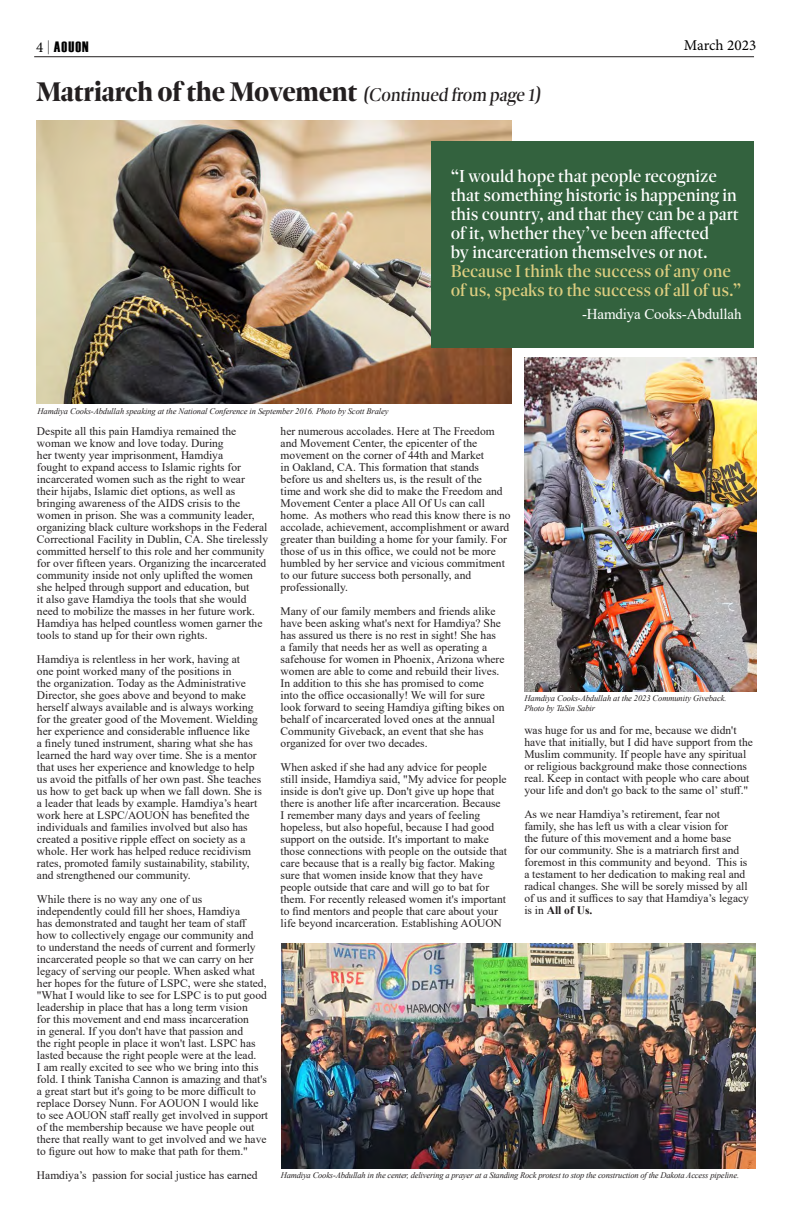
<style>
.page{position:relative;width:792px;height:1224px;background:#fff}
.page>*{position:absolute;margin:0;border:0;box-sizing:border-box;transform-origin:0 0}
.t1{font:700 28px "Dejanire Headline";letter-spacing:-.01em;color:#231f20;scale:.96 1}
.t2{font:18px/19px "Dejanire Headline";color:#fff}
.t3{font:15px "Times New Roman";letter-spacing:-.01em;color:#fff}
.t4{font:15px "Minion Variable Concept";color:#000}
.t5{font:15px "Haettenschweiler";letter-spacing:.075em;color:#000}
.t6{font:11.5px/12px "Times New Roman";color:#231f20}
.t7{font:italic 8.5px/10px "Times New Roman";letter-spacing:-.01em;color:#231f20}
.s1{font-family:"Minion Variable Concept"}
.s2{font-family:"Graphik";font-weight:200}
.s3{font-weight:400;font-size:19px}
.s4{color:#dece80}
.s5{font-weight:700}
</style>
<div class="page">
<hr style="left:34px;top:57px;width:720px;height:1px;background:#231f20">
<img style="left:36px;top:120px;width:476px;height:284px">
<div style="left:431px;top:141px;width:323px;height:206px;background:#33623e"></div>
<img style="left:524px;top:358px;width:232px;height:333px">
<img style="left:281px;top:943px;width:474px;height:225px">
<h3 class="t5" style="left:36px;top:37px;width:54px"><span class="s1">4</span> <span class="s2">|</span> AOUON</h3>
<h3 class="t4" style="left:684px;top:35px;width:74px">March 2023</h3>
<p class="t1" style="left:36px;top:74px;width:531px">Matriarch of the Movement <span class="s3">(Continued from page 1)</span></p>
<p class="t7" style="left:38px;top:406px;width:353px">Hamdiya Cooks-Abdullah speaking at the National Conference in September 2016. Photo by Scott Braley</p>
<p class="t2" style="left:451px;top:166px;width:292px">“I would hope that people recognize that something historic is happening in this country, and that they can be a part of it, whether they’ve been affected<br>by incarceration themselves or not.<br><span class="s4">Because I think the success of any one of us, speaks to the success of all of us.”</span></p>
<p class="t3" style="left:582px;top:303px;width:161px">-Hamdiya Cooks-Abdullah</p>
<p class="t6" style="left:37px;top:425px;width:233px">Despite all this pain Hamdiya remained the woman we know and love today. During<br>her twenty year imprisonment, Hamdiya<br>fought to expand access to Islamic rights for incarcerated women such as the right to wear their hijabs, Islamic diet options, as well as bringing awareness of the AIDS crisis to the women in prison. She was a community leader, organizing black culture workshops in the Federal Correctional Facility in Dublin, CA. She tirelessly committed herself to this role and her community for over fifteen years. Organizing the incarcerated community inside not only uplifted the women she helped through support and education, but<br>it also gave Hamdiya the tools that she would need to mobilize the masses in her future work.<br>Hamdiya has helped countless women garner the tools to stand up for their own rights.</p>
<p class="t6" style="left:37px;top:653px;width:226px">Hamdiya is relentless in her work, having at<br>one point worked many of the positions in<br>the organization. Today as the Administrative Director, she goes above and beyond to make herself always available and is always working for the greater good of the Movement. Wielding her experience and considerable influence like<br>a finely tuned instrument, sharing what she has learned the hard way over time. She is a mentor that uses her experience and knowledge to help us avoid the pitfalls of her own past. She teaches us how to get back up when we fall down. She is a leader that leads by example. Hamdiya’s heart work here at LSPC/AOUON has benefited the individuals and families involved but also has created a positive ripple effect on society as a whole. Her work has helped reduce recidivism rates, promoted family sustainability, stability, and strengthened our community.</p>
<p class="t6" style="left:37px;top:893px;width:233px">While there is no way any one of us independently could fill her shoes, Hamdiya<br>has demonstrated and taught her team of staff how to collectively engage our community and<br>to understand the needs of current and formerly incarcerated people so that we can carry on her legacy of serving our people. When asked what her hopes for the future of LSPC, were she stated, "What I would like to see for LSPC is to put good leadership in place that has a long term vision<br>for this movement and end mass incarceration<br>in general. If you don't have that passion and<br>the right people in place it won't last. LSPC has lasted because the right people were at the lead.<br>I am really excited to see who we bring into this fold. I think Tanisha Cannon is amazing and that's a great start but it's going to be more difficult to replace Dorsey Nunn. For AOUON I would like to see AOUON staff really get involved in support of the membership because we have people out there that really want to get involved and we have to figure out how to make that path for them."</p>
<p class="t6" style="left:37px;top:1169px;width:222px">Hamdiya’s passion for social justice has earned</p>
<p class="t6" style="left:281px;top:425px;width:232px">her numerous accolades. Here at The Freedom and Movement Center, the epicenter of the movement on the corner of 44th and Market<br>in Oakland, CA. This formation that stands before us and shelters us, is the result of the<br>time and work she did to make the Freedom and Movement Center a place All Of Us can call home. As mothers who read this know there is no accolade, achievement, accomplishment or award greater than building a home for your family. For those of us in this office, we could not be more humbled by her service and vicious commitment to our future success both personally, and professionally.</p>
<p class="t6" style="left:281px;top:605px;width:225px">Many of our family members and friends alike have been asking what's next for Hamdiya? She has assured us there is no rest in sight! She has<br>a family that needs her as well as operating a safehouse for women in Phoenix, Arizona where women are able to come and rebuild their lives.<br>In addition to this she has promised to come into the office occasionally! We will for sure look forward to seeing Hamdiya gifting bikes on behalf of incarcerated loved ones at the annual Community Giveback, an event that she has organized for over two decades.</p>
<p class="t6" style="left:281px;top:760px;width:228px">When asked if she had any advice for people<br>still inside, Hamdiya said, "My advice for people inside is don't give up. Don't give up hope that there is another life after incarceration. Because I remember many days and years of feeling hopeless, but also hopeful, because I had good support on the outside. It's important to make those connections with people on the outside that care because that is a really big factor. Making sure that women inside know that they have people outside that care and will go to bat for them. For recently released women it's important to find mentors and people that care about your life beyond incarceration. Establishing AOUON</p>
<p class="t7" style="left:525px;top:692px;width:204px">Hamdiya Cooks-Abdullah at the 2023 Community Giveback.<br>Photo by TaSin Sabir</p>
<p class="t6" style="left:524px;top:723px;width:230px">was huge for us and for me, because we didn't have that initially, but I did have support from the Muslim community. If people have any spiritual or religious background make those connections real. Keep in contact with people who care about your life and don't go back to the same ol’ stuff."</p>
<p class="t6" style="left:524px;top:807px;width:226px">As we near Hamdiya’s retirement, fear not family, she has left us with a clear vision for<br>the future of this movement and a home base<br>for our community. She is a matriarch first and foremost in this community and beyond. This is a testament to her dedication to making real and radical changes. She will be sorely missed by all of us and it suffices to say that Hamdiya’s legacy is in <span class="s5">All of Us.</span></p>
<p class="t7" style="left:281px;top:1170px;width:460px">Hamdiya Cooks-Abdullah in the center, delivering a prayer at a Standing Rock protest to stop the construction of the Dakota Access pipeline.</p>
</div>
